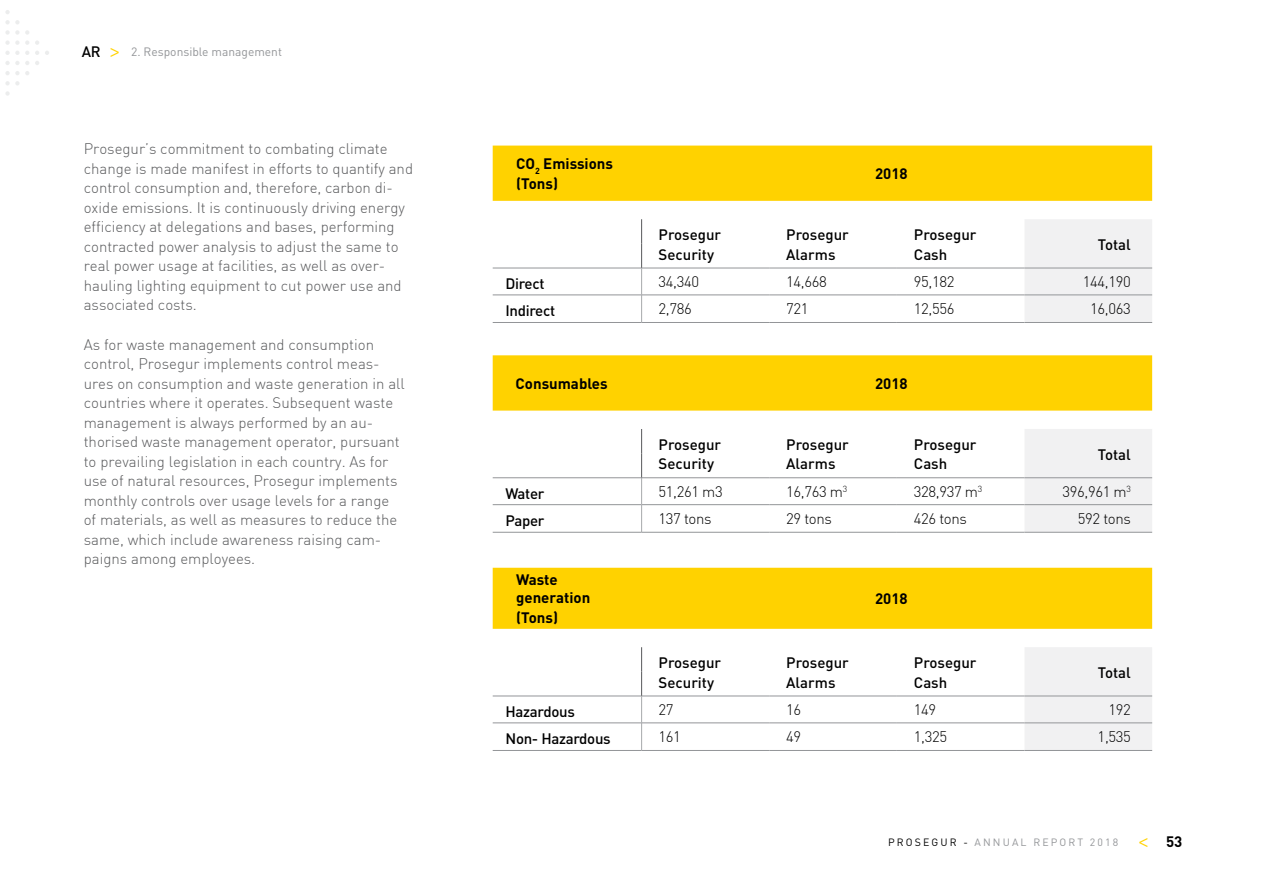
<style>
.page{position:relative;width:1263px;height:895px;background:#fff}
.page>*{position:absolute;margin:0;border:0;box-sizing:border-box;transform-origin:0 0}
.t1{font:700 18px "Minion Pro";color:#ffd200}
.t2{font:300 15px/19.5px "DIN";color:#58595b}
.t3{font:500 15px/19.5px "DIN";color:#000}
.t4{font:300 15px "DIN";letter-spacing:-.025em;color:#000}
.t5{font:700 15px/19.5px "DIN";color:#000}
.t6{font:500 15px "DIN";letter-spacing:-.02em;color:#000}
.t7{font:500 15px "DIN Pro";color:#000}
.t8{font:12px "DIN";color:#939598}
.t9{font:10.5px "DIN";letter-spacing:.2em;color:#939598}
.s1{color:#000}
</style>
<div class="page">
<svg style="left:5px;top:10px;width:5px;height:4px"></svg>
<svg style="left:5px;top:20px;width:24px;height:25px"></svg>
<svg style="left:35px;top:41px;width:4px;height:4px"></svg>
<svg style="left:5px;top:51px;width:24px;height:4px"></svg>
<svg style="left:35px;top:51px;width:4px;height:4px"></svg>
<svg style="left:45px;top:51px;width:4px;height:4px"></svg>
<svg style="left:5px;top:61px;width:24px;height:4px"></svg>
<svg style="left:35px;top:61px;width:4px;height:4px"></svg>
<svg style="left:5px;top:71px;width:24px;height:4px"></svg>
<svg style="left:5px;top:81px;width:14px;height:15px"></svg>
<div style="left:492px;top:146px;width:659px;height:55px;background:#ffd200"></div>
<div style="left:1024px;top:219px;width:127px;height:103px;background:#f1f1f2"></div>
<hr style="left:492px;top:268px;width:149px;height:1px;background:#939598">
<hr style="left:641px;top:268px;width:128px;height:1px;background:#939598">
<hr style="left:769px;top:268px;width:127px;height:1px;background:#939598">
<hr style="left:896px;top:268px;width:128px;height:1px;background:#939598">
<hr style="left:1024px;top:268px;width:127px;height:1px;background:#939598">
<hr style="left:641px;top:295px;width:128px;height:1px;background:#939598">
<hr style="left:769px;top:295px;width:127px;height:1px;background:#939598">
<hr style="left:896px;top:295px;width:128px;height:1px;background:#939598">
<hr style="left:1024px;top:295px;width:127px;height:1px;background:#939598">
<hr style="left:492px;top:295px;width:149px;height:1px;background:#939598">
<hr style="left:492px;top:322px;width:149px;height:1px;background:#939598">
<hr style="left:641px;top:322px;width:128px;height:1px;background:#939598">
<hr style="left:769px;top:322px;width:127px;height:1px;background:#939598">
<hr style="left:896px;top:322px;width:128px;height:1px;background:#939598">
<hr style="left:1024px;top:322px;width:127px;height:1px;background:#939598">
<svg style="left:641px;top:219px;width:1px;height:103px"></svg>
<div style="left:492px;top:355px;width:659px;height:56px;background:#ffd200"></div>
<div style="left:1024px;top:429px;width:127px;height:103px;background:#f1f1f2"></div>
<hr style="left:492px;top:477px;width:149px;height:1px;background:#939598">
<hr style="left:641px;top:477px;width:128px;height:1px;background:#939598">
<hr style="left:769px;top:477px;width:127px;height:1px;background:#939598">
<hr style="left:896px;top:477px;width:128px;height:1px;background:#939598">
<hr style="left:1024px;top:477px;width:127px;height:1px;background:#939598">
<hr style="left:641px;top:504px;width:128px;height:1px;background:#939598">
<hr style="left:769px;top:504px;width:127px;height:1px;background:#939598">
<hr style="left:896px;top:504px;width:128px;height:1px;background:#939598">
<hr style="left:1024px;top:504px;width:127px;height:1px;background:#939598">
<hr style="left:492px;top:504px;width:149px;height:1px;background:#939598">
<hr style="left:492px;top:532px;width:149px;height:1px;background:#939598">
<hr style="left:641px;top:532px;width:128px;height:1px;background:#939598">
<hr style="left:769px;top:532px;width:127px;height:1px;background:#939598">
<hr style="left:896px;top:532px;width:128px;height:1px;background:#939598">
<hr style="left:1024px;top:532px;width:127px;height:1px;background:#939598">
<svg style="left:641px;top:429px;width:1px;height:103px"></svg>
<div style="left:492px;top:568px;width:659px;height:61px;background:#ffd200"></div>
<div style="left:1024px;top:647px;width:127px;height:103px;background:#f1f1f2"></div>
<hr style="left:492px;top:696px;width:149px;height:1px;background:#939598">
<hr style="left:641px;top:696px;width:128px;height:1px;background:#939598">
<hr style="left:769px;top:696px;width:127px;height:1px;background:#939598">
<hr style="left:896px;top:696px;width:128px;height:1px;background:#939598">
<hr style="left:1024px;top:696px;width:127px;height:1px;background:#939598">
<hr style="left:641px;top:723px;width:128px;height:1px;background:#939598">
<hr style="left:769px;top:723px;width:127px;height:1px;background:#939598">
<hr style="left:896px;top:723px;width:128px;height:1px;background:#939598">
<hr style="left:1024px;top:723px;width:127px;height:1px;background:#939598">
<hr style="left:492px;top:723px;width:149px;height:1px;background:#939598">
<hr style="left:492px;top:750px;width:149px;height:1px;background:#939598">
<hr style="left:641px;top:750px;width:128px;height:1px;background:#939598">
<hr style="left:769px;top:750px;width:127px;height:1px;background:#939598">
<hr style="left:896px;top:750px;width:128px;height:1px;background:#939598">
<hr style="left:1024px;top:750px;width:127px;height:1px;background:#939598">
<svg style="left:641px;top:647px;width:1px;height:103px"></svg>
<p class="t7" style="left:82px;top:42px;width:20px">AR</p>
<p class="t1" style="left:110px;top:39px;width:11px">&gt;</p>
<p class="t8" style="left:131px;top:44px;width:152px">2. Responsible management</p>
<p class="t2" style="left:84px;top:139px;width:331px">Prosegur’s commitment to combating climate change is made manifest in efforts to quantify and control consumption and, therefore, carbon di&shy;oxide emissions. It is continuously driving energy efficiency at delegations and bases, performing contracted power analysis to adjust the same to real power usage at facilities, as well as over&shy;hauling lighting equipment to cut power use and associated costs.</p>
<p class="t2" style="left:84px;top:334px;width:322px">As for waste management and consumption control, Prosegur implements control meas&shy;ures on consumption and waste generation in all countries where it operates. Subsequent waste management is always performed by an au&shy;thorised waste management operator, pursuant to prevailing legislation in each country. As for use of natural resources, Prosegur implements monthly controls over usage levels for a range of materials, as well as measures to reduce the same, which include awareness raising cam&shy;paigns among employees.</p>
<p class="t5" style="left:516px;top:153px;width:98px">CO<sub>2</sub> Emissions (Tons)</p>
<p class="t5" style="left:875px;top:163px;width:34px">2018</p>
<p class="t3" style="left:658px;top:224px;width:64px">Prosegur<br>Security</p>
<p class="t3" style="left:786px;top:224px;width:64px">Prosegur<br>Alarms</p>
<p class="t3" style="left:913px;top:224px;width:64px">Prosegur<br>Cash</p>
<p class="t3" style="left:1097px;top:234px;width:35px">Total</p>
<p class="t3" style="left:505px;top:273px;width:41px">Direct</p>
<p class="t4" style="left:658px;top:272px;width:42px">34,340</p>
<p class="t4" style="left:786px;top:272px;width:42px">14,668</p>
<p class="t4" style="left:913px;top:272px;width:42px">95,182</p>
<p class="t4" style="left:1082px;top:272px;width:49px">144,190</p>
<p class="t6" style="left:505px;top:301px;width:51px">Indirect</p>
<p class="t4" style="left:658px;top:300px;width:35px">2,786</p>
<p class="t4" style="left:786px;top:300px;width:24px">721</p>
<p class="t4" style="left:913px;top:300px;width:42px">12,556</p>
<p class="t4" style="left:1090px;top:300px;width:42px">16,063</p>
<p class="t5" style="left:515px;top:373px;width:93px">Consumables</p>
<p class="t5" style="left:875px;top:373px;width:34px">2018</p>
<p class="t3" style="left:658px;top:434px;width:64px">Prosegur<br>Security</p>
<p class="t3" style="left:786px;top:434px;width:64px">Prosegur<br>Alarms</p>
<p class="t3" style="left:913px;top:434px;width:64px">Prosegur<br>Cash</p>
<p class="t3" style="left:1097px;top:444px;width:35px">Total</p>
<p class="t3" style="left:505px;top:483px;width:40px">Water</p>
<p class="t4" style="left:658px;top:482px;width:66px">51,261 m3</p>
<p class="t4" style="left:786px;top:482px;width:62px">16,763 m<sup>3</sup></p>
<p class="t4" style="left:913px;top:482px;width:70px">328,937 m<sup>3</sup></p>
<p class="t4" style="left:1062px;top:482px;width:70px">396,961 m<sup>3</sup></p>
<p class="t3" style="left:505px;top:510px;width:40px">Paper</p>
<p class="t4" style="left:658px;top:509px;width:54px">137 tons</p>
<p class="t4" style="left:786px;top:509px;width:47px">29 tons</p>
<p class="t4" style="left:913px;top:509px;width:54px">426 tons</p>
<p class="t4" style="left:1077px;top:509px;width:54px">592 tons</p>
<p class="t5" style="left:516px;top:570px;width:76px;line-height:18px">Waste generation</p>
<p class="t5" style="left:516px;top:607px;width:43px">(Tons)</p>
<p class="t5" style="left:875px;top:588px;width:34px">2018</p>
<p class="t3" style="left:658px;top:652px;width:64px">Prosegur<br>Security</p>
<p class="t3" style="left:786px;top:652px;width:64px">Prosegur<br>Alarms</p>
<p class="t3" style="left:913px;top:652px;width:64px">Prosegur<br>Cash</p>
<p class="t3" style="left:1097px;top:662px;width:35px">Total</p>
<p class="t6" style="left:505px;top:702px;width:71px">Hazardous</p>
<p class="t4" style="left:658px;top:700px;width:17px">27</p>
<p class="t4" style="left:786px;top:700px;width:17px">16</p>
<p class="t4" style="left:913px;top:700px;width:24px">149</p>
<p class="t4" style="left:1108px;top:700px;width:24px">192</p>
<p class="t6" style="left:505px;top:729px;width:107px">Non- Hazardous</p>
<p class="t4" style="left:658px;top:727px;width:24px">161</p>
<p class="t4" style="left:786px;top:727px;width:17px">49</p>
<p class="t4" style="left:913px;top:727px;width:35px">1,325</p>
<p class="t4" style="left:1097px;top:727px;width:35px">1,535</p>
<p class="t9" style="left:888px;top:836px;width:231px"><span class="s1">PROSEGUR -</span> ANNUAL REPORT 2018</p>
<p class="t1" style="left:1148px;top:856px;width:11px;rotate:-180deg">&gt;</p>
<p class="t5" style="left:1165px;top:831px;width:18px">53</p>
</div>
